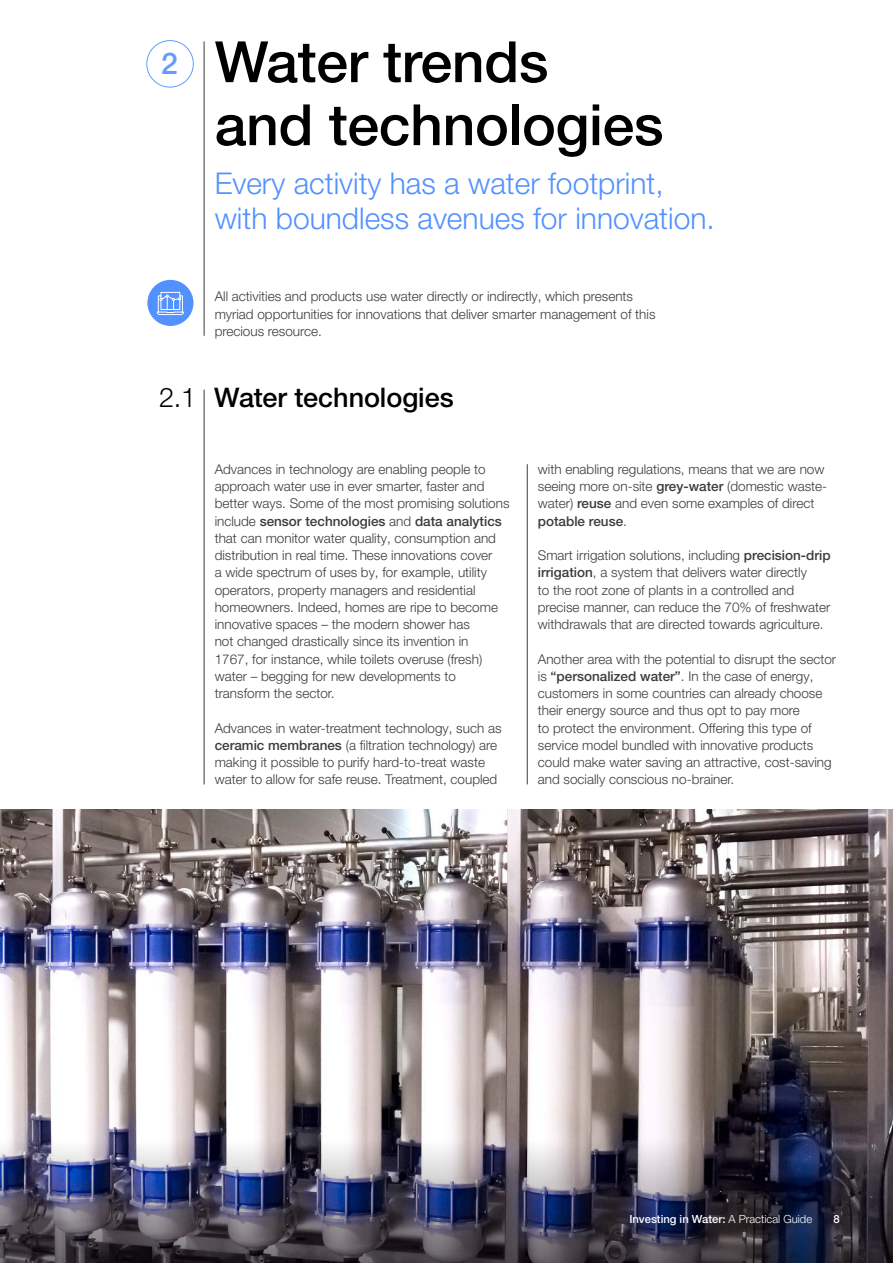
<style>
.page{position:relative;width:893px;height:1263px;background:#fff}
.page>*{position:absolute;margin:0;border:0;box-sizing:border-box;transform-origin:0 0}
.t1{font:500 57px/63px "Helvetica Neue LT Pro";letter-spacing:-.005em;color:#000}
.t2{font:300 30px/34.5px "Helvetica Neue LT Pro";color:#5291ff}
.t3{font:500 30px "Helvetica Neue LT Pro";color:#639cff}
.t4{font:500 27px "Helvetica Neue LT Pro";letter-spacing:-.005em;color:#000}
.t5{font:300 13.5px/17.2px "Helvetica Neue LT Pro";color:#3c3c3b}
.t6{font:500 11.25px "Helvetica Neue LT Pro";color:#fff}
.s1{font-weight:300}
.s2{font-weight:500}
</style>
<div class="page">
<div style="left:147px;top:40px;width:47px;height:47px;border:1px solid #639cff;border-radius:50%"></div>
<hr style="left:527px;top:464px;width:1px;height:320px;background:#3c3c3b">
<hr style="left:204px;top:41px;width:1px;height:295px;background:#3c3c3b">
<hr style="left:204px;top:390px;width:1px;height:394px;background:#3c3c3b">
<img style="left:0;top:809px;width:893px;height:331px">
<img style="left:0;top:1140px;width:893px;height:123px">
<div style="left:147px;top:280px;width:46px;height:46px;background:#5291ff;border-radius:50%"></div>
<svg style="left:157px;top:292px;width:27px;height:23px"></svg>
<h2 class="t3" style="left:161px;top:45px;width:18px">2</h2>
<h1 class="t1" style="left:215px;top:30px;width:450px">Water trends<br>and technologies</h1>
<h2 class="t2" style="left:215px;top:166px;width:502px">Every activity has a water footprint, with boundless avenues for innovation.</h2>
<p class="t5" style="left:215px;top:288px;width:442px">All activities and products use water directly or indirectly, which presents myriad opportunities for innovations that deliver smarter management of this precious resource.</p>
<h3 class="t4" style="left:159px;top:381px;width:296px"><span class="s1">2.1</span> Water technologies</h3>
<p class="t5" style="left:215px;top:460px;width:296px">Advances in technology are enabling people to approach water use in ever smarter, faster and better ways. Some of the most promising solutions include <span class="s2">sensor technologies</span> and <span class="s2">data analytics </span>that can monitor water quality, consumption and distribution in real time. These innovations cover<br>a wide spectrum of uses by, for example, utility operators, property managers and residential homeowners. Indeed, homes are ripe to become innovative spaces – the modern shower has<br>not changed drastically since its invention in<br>1767, for instance, while toilets overuse (fresh) water – begging for new developments to transform the sector.</p>
<p class="t5" style="left:215px;top:719px;width:288px">Advances in water-treatment technology, such as <span class="s2">ceramic membranes</span> (a filtration technology) are making it possible to purify hard-to-treat waste water to allow for safe reuse. Treatment, coupled</p>
<p class="t5" style="left:538px;top:460px;width:291px">with enabling regulations, means that we are now seeing more on-site <span class="s2">grey-water</span> (domestic waste&shy;water) <span class="s2">reuse</span> and even some examples of direct <span class="s2">potable reuse</span>.</p>
<p class="t5" style="left:538px;top:546px;width:294px">Smart irrigation solutions, including <span class="s2">precision-drip irrigation</span>, a system that delivers water directly<br>to the root zone of plants in a controlled and precise manner, can reduce the 70% of freshwater withdrawals that are directed towards agriculture.</p>
<p class="t5" style="left:538px;top:650px;width:300px">Another area with the potential to disrupt the sector is <span class="s2">“personalized water”</span>. In the case of energy, customers in some countries can already choose their energy source and thus opt to pay more<br>to protect the environment. Offering this type of service model bundled with innovative products could make water saving an attractive, cost-saving and socially conscious no-brainer.</p>
<p class="t6" style="left:629px;top:1212px;width:184px">Investing in Water: <span class="s1">A Practical Guide</span></p>
<p class="t6" style="left:834px;top:1212px;width:8px">8</p>
</div>
